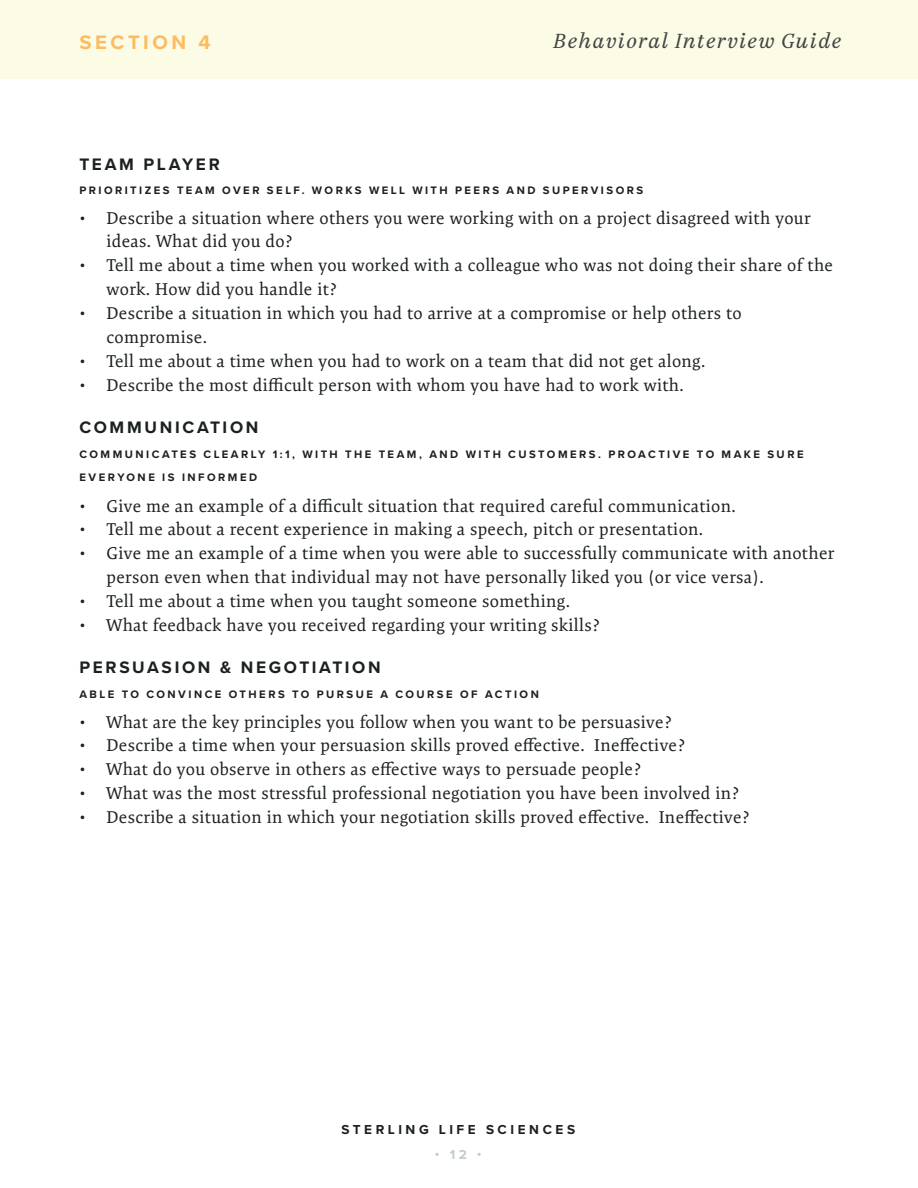
<style>
.page{position:relative;width:918px;height:1188px;background:#fff}
.page>*{position:absolute;margin:0;border:0;box-sizing:border-box;transform-origin:0 0}
.t1{font:italic 20.25px "Casus Pro";letter-spacing:.06em;color:#444}
.t2{font:700 20.25px "Proxima Nova";letter-spacing:.175em;color:#fdbc5f}
.t3{font:17.25px/24px "Expo Serif Pro";letter-spacing:.02em;color:#1b211d}
.t4{font:700 17.25px "Proxima Nova";letter-spacing:.155em;color:#1b211d}
.t5{font:700 13.5px "Proxima Nova";letter-spacing:.265em;color:#1b211d}
.t6{font:700 13.5px "Proxima Nova";color:#c1cec2}
.t7{font:700 11.25px/24px "Proxima Nova";letter-spacing:.22em;color:#1b211d}
</style>
<div class="page">
<div style="left:0;top:0;width:918px;height:80px;background:#fcfbe6"></div>
<p class="t2" style="left:80px;top:27px;width:133px">SECTION 4</p>
<p class="t1" style="left:553px;top:27px;width:290px">Behavioral Interview Guide</p>
<p class="t4" style="left:80px;top:151px;width:142px">TEAM PLAYER</p>
<p class="t7" style="left:80px;top:178px;width:565px">PRIORITIZES TEAM OVER SELF. WORKS WELL WITH PEERS AND SUPERVISORS</p>
<p class="t3" style="left:106px;top:206px;width:706px;text-indent:-27px">• Describe a situation where others you were working with on a project disagreed with your ideas. What did you do?</p>
<p class="t3" style="left:106px;top:254px;width:728px;text-indent:-27px">• Tell me about a time when you worked with a colleague who was not doing their share of the work. How did you handle it?</p>
<p class="t3" style="left:106px;top:302px;width:637px;text-indent:-27px">• Describe a situation in which you had to arrive at a compromise or help others to compromise.</p>
<p class="t3" style="left:80px;top:350px;width:628px">• Tell me about a time when you had to work on a team that did not get along.</p>
<p class="t3" style="left:80px;top:374px;width:606px">• Describe the most difficult person with whom you have had to work with.</p>
<p class="t4" style="left:80px;top:415px;width:180px">COMMUNICATION</p>
<p class="t7" style="left:80px;top:442px;width:726px">COMMUNICATES CLEARLY 1:1, WITH THE TEAM, AND WITH CUSTOMERS. PROACTIVE TO MAKE SURE<br>EVERYONE IS INFORMED</p>
<p class="t3" style="left:80px;top:494px;width:658px">• Give me an example of a difficult situation that required careful communication.</p>
<p class="t3" style="left:80px;top:518px;width:625px">• Tell me about a recent experience in making a speech, pitch or presentation.</p>
<p class="t3" style="left:106px;top:542px;width:729px;text-indent:-27px">• Give me an example of a time when you were able to successfully communicate with another person even when that individual may not have personally liked you (or vice versa).</p>
<p class="t3" style="left:80px;top:590px;width:492px">• Tell me about a time when you taught someone something.</p>
<p class="t3" style="left:80px;top:614px;width:522px">• What feedback have you received regarding your writing skills?</p>
<p class="t4" style="left:80px;top:655px;width:303px">PERSUASION &amp; NEGOTIATION</p>
<p class="t7" style="left:80px;top:682px;width:461px">ABLE TO CONVINCE OTHERS TO PURSUE A COURSE OF ACTION</p>
<p class="t3" style="left:80px;top:710px;width:594px">• What are the key principles you follow when you want to be persuasive?</p>
<p class="t3" style="left:80px;top:734px;width:607px">• Describe a time when your persuasion skills proved effective. Ineffective?</p>
<p class="t3" style="left:80px;top:758px;width:563px">• What do you observe in others as effective ways to persuade people?</p>
<p class="t3" style="left:80px;top:782px;width:661px">• What was the most stressful professional negotiation you have been involved in?</p>
<p class="t3" style="left:80px;top:806px;width:672px">• Describe a situation in which your negotiation skills proved effective. Ineffective?</p>
<p class="t5" style="left:341px;top:1120px;width:235px">STERLING LIFE SCIENCES</p>
<p class="t6" style="left:435px;top:1145px;width:49px">• 1 2 •</p>
</div>
